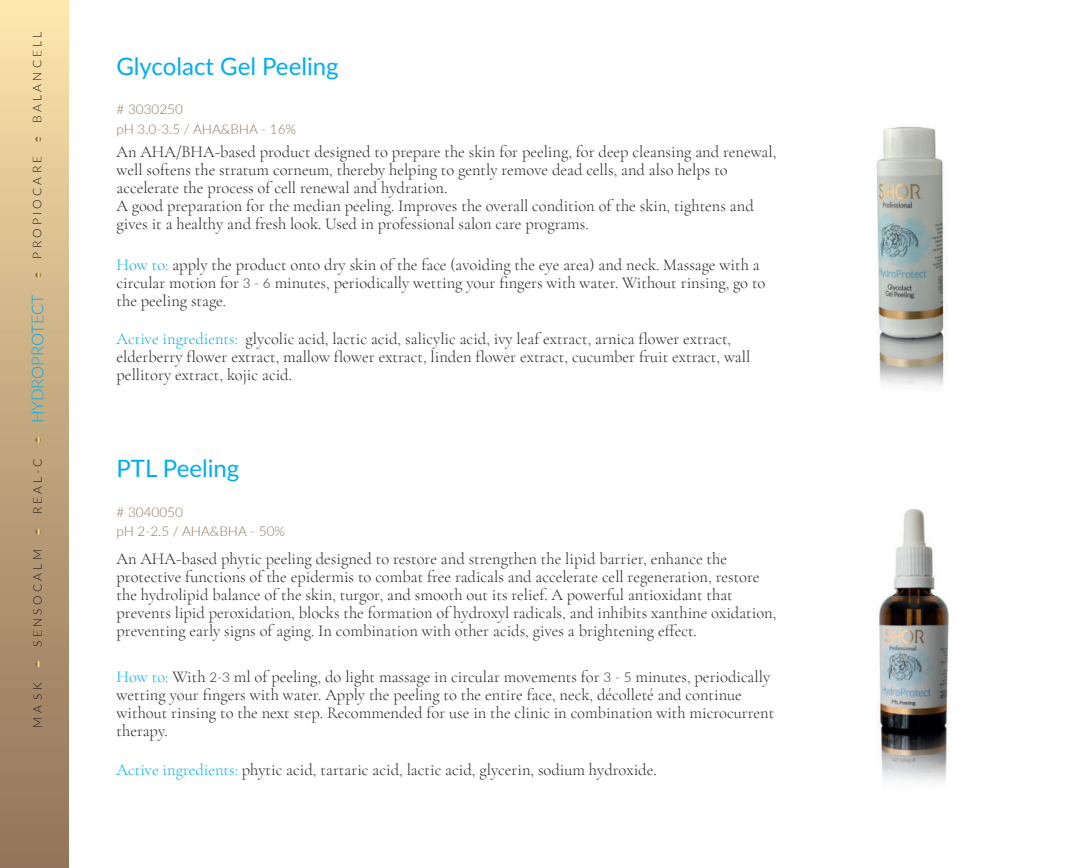
<style>
.page{position:relative;width:1072px;height:868px;background:#fff}
.page>*{position:absolute;margin:0;border:0;box-sizing:border-box;transform-origin:0 0}
.t1{font:24px "Lato";color:#00aeef}
.t2{font:300 16.5px/18px "Cormorant Garamond";color:#231f20}
.t3{font:300 16.5px "Lato";color:#00aeef}
.t4{font:300 13.5px/19.5px "Lato";color:#8f755d}
.t5{font:300 12px "Lato";letter-spacing:.27em;color:#231f20}
.s1{color:#00aeef}
.s2{font-family:"Lato";font-size:13.5px}
</style>
<div class="page">
<div style="left:0;top:0;width:68px;height:867px;background:linear-gradient(to bottom,#fbe3aa,#8f7057)"></div>
<svg style="left:35px;top:136px;width:6px;height:6px"></svg>
<svg style="left:35px;top:272px;width:6px;height:6px"></svg>
<svg style="left:35px;top:437px;width:6px;height:6px"></svg>
<svg style="left:35px;top:661px;width:6px;height:6px"></svg>
<svg style="left:35px;top:528px;width:6px;height:6px"></svg>
<img style="left:876px;top:126px;width:69px;height:261px">
<img style="left:876px;top:509px;width:73px;height:273px">
<p class="t5" style="left:32px;top:123px;width:93px;rotate:-90deg">BALANCELL</p>
<p class="t5" style="left:32px;top:258px;width:104px;rotate:-90deg">PROPIOCARE</p>
<p class="t3" style="left:31px;top:423px;width:131px;rotate:-90deg">HYDROPROTECT</p>
<p class="t5" style="left:33px;top:514px;width:57px;rotate:-90deg">REAL-C</p>
<p class="t5" style="left:33px;top:646px;width:99px;rotate:-90deg">SENSOCALM</p>
<p class="t5" style="left:33px;top:727px;width:47px;rotate:-90deg">MASK</p>
<h1 class="t1" style="left:117px;top:56px;width:223px">Glycolact Gel Peeling</h1>
<p class="t4" style="left:117px;top:100px;width:181px"># 3030250<br>pH 3.0-3.5 / AHA&amp;BHA - 16%</p>
<p class="t2" style="left:117px;top:143px;width:661px">An AHA/BHA-based product designed to prepare the skin for peeling, for deep cleansing and renewal, well softens the stratum corneum, thereby helping to gently remove dead cells, and also helps to accelerate the process of cell renewal and hydration.<br>A good preparation for the median peeling. Improves the overall condition of the skin, tightens and gives it a healthy and fresh look. Used in professional salon care programs.</p>
<p class="t2" style="left:117px;top:255px;width:650px"><span class="s1">How to:</span> apply the product onto dry skin of the face (avoiding the eye area) and neck. Massage with a circular motion for <span class="s2">3 - 6</span> minutes, periodically wetting your fingers with water. Without rinsing, go to the peeling stage.</p>
<p class="t2" style="left:117px;top:329px;width:635px"><span class="s1">Active ingredients:</span> glycolic acid, lactic acid, salicylic acid, ivy leaf extract, arnica flower extract, elderberry flower extract, mallow flower extract, linden flower extract, cucumber fruit extract, wall pellitory extract, kojic acid.</p>
<h1 class="t1" style="left:117px;top:458px;width:124px">PTL Peeling</h1>
<p class="t4" style="left:117px;top:503px;width:170px"># 3040050<br>pH 2-2.5 / AHA&amp;BHA - 50%</p>
<p class="t2" style="left:117px;top:551px;width:661px">An AHA-based phytic peeling designed to restore and strengthen the lipid barrier, enhance the protective functions of the epidermis to combat free radicals and accelerate cell regeneration, restore the hydrolipid balance of the skin, turgor, and smooth out its relief. A powerful antioxidant that prevents lipid peroxidation, blocks the formation of hydroxyl radicals, and inhibits xanthine oxidation, preventing early signs of aging. In combination with other acids, gives a brightening effect.</p>
<p class="t2" style="left:117px;top:669px;width:659px"><span class="s1">How to:</span> With <span class="s2">2-3</span> ml of peeling, do light massage in circular movements for <span class="s2">3 - 5</span> minutes, periodically wetting your fingers with water. Apply the peeling to the entire face, neck, décolleté and continue without rinsing to the next step. Recommended for use in the clinic in combination with microcurrent therapy.</p>
<p class="t2" style="left:117px;top:762px;width:541px"><span class="s1">Active ingredients:</span> phytic acid, tartaric acid, lactic acid, glycerin, sodium hydroxide.</p>
</div>
